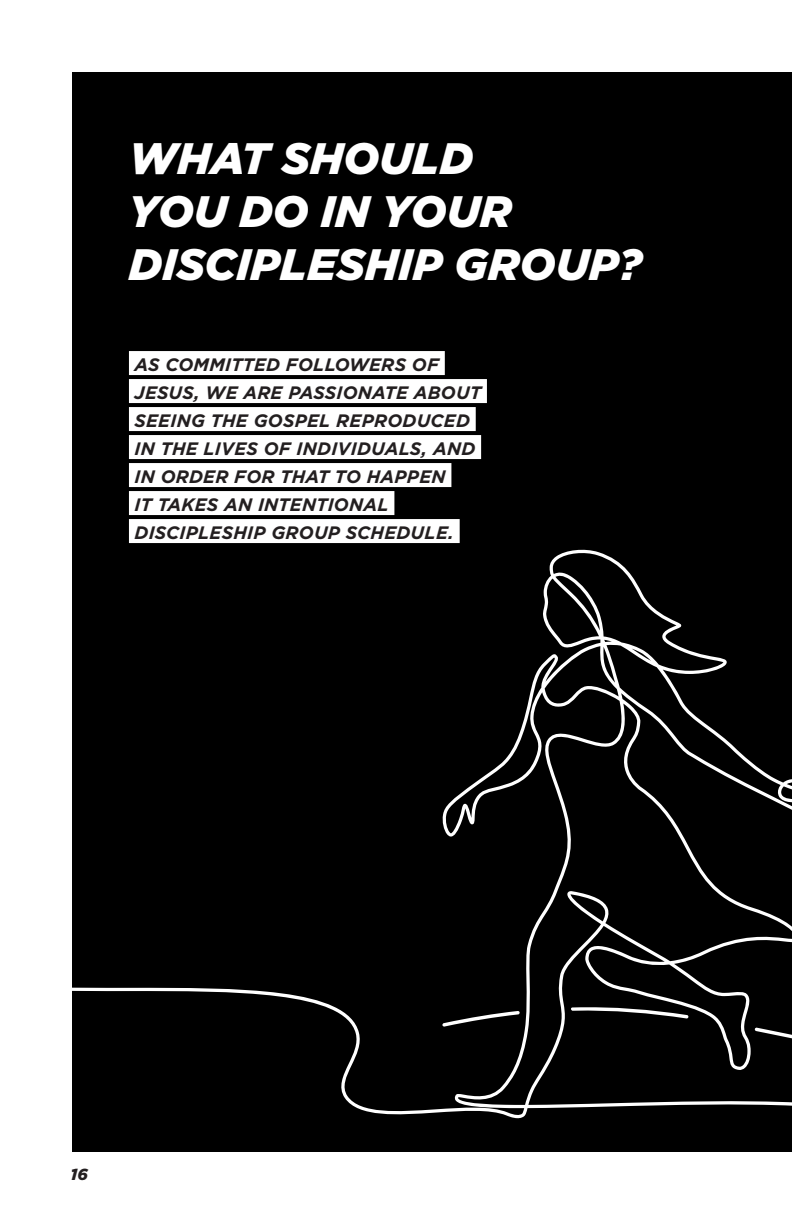
<style>
.page{position:relative;width:792px;height:1224px;background:#fff}
.page>*{position:absolute;margin:0;border:0;box-sizing:border-box;transform-origin:0 0}
.t1{font:italic 900 44px/52.8px "Gotham";color:#fff}
.t2{font:italic 700 18px/28px "Gotham";letter-spacing:.01em;color:#231f20}
.t3{font:italic 900 16px "Gotham";color:#231f20}
</style>
<div class="page">
<div style="left:72px;top:72px;width:720px;height:1080px;background:#000"></div>
<svg style="left:72px;top:491px;width:720px;height:628px"></svg>
<div style="left:129px;top:351px;width:316px;height:24px;background:#fff"></div>
<div style="left:129px;top:379px;width:358px;height:24px;background:#fff"></div>
<div style="left:129px;top:407px;width:347px;height:24px;background:#fff"></div>
<div style="left:129px;top:435px;width:352px;height:24px;background:#fff"></div>
<div style="left:129px;top:463px;width:322px;height:24px;background:#fff"></div>
<div style="left:129px;top:491px;width:265px;height:24px;background:#fff"></div>
<div style="left:129px;top:519px;width:331px;height:24px;background:#fff"></div>
<h1 class="t1" style="left:129px;top:131px;width:515px">WHAT SHOULD<br>YOU DO IN YOUR<br>DISCIPLESHIP GROUP?</h1>
<p class="t2" style="left:135px;top:350px;width:348px">AS COMMITTED FOLLOWERS OF<br>JESUS, WE ARE PASSIONATE ABOUT<br>SEEING THE GOSPEL REPRODUCED<br>IN THE LIVES OF INDIVIDUALS, AND<br>IN ORDER FOR THAT TO HAPPEN<br>IT TAKES AN INTENTIONAL<br>DISCIPLESHIP GROUP SCHEDULE.</p>
<p class="t3" style="left:71px;top:1165px;width:19px">16</p>
</div>
